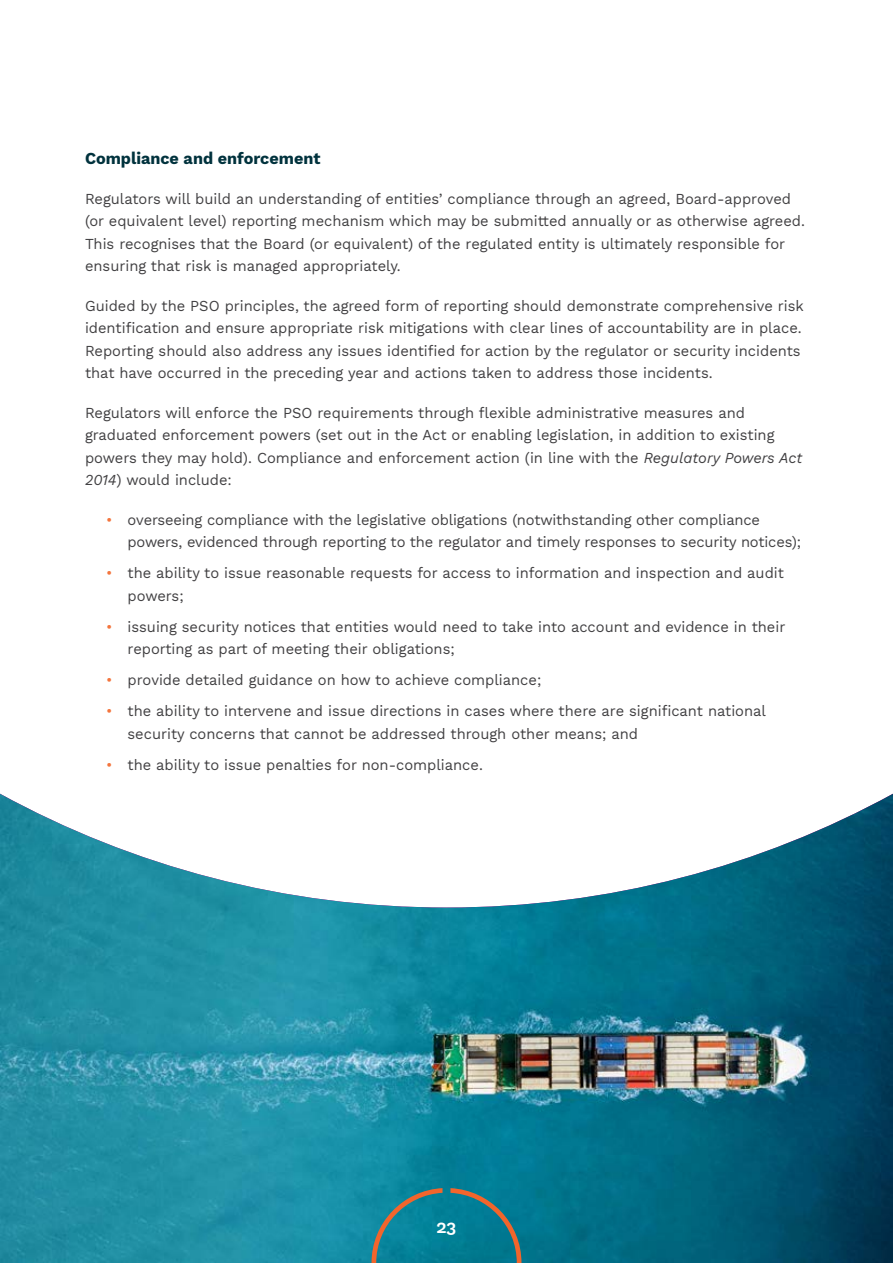
<style>
.page{position:relative;width:893px;height:1263px;background:#fff}
.page>*{position:absolute;margin:0;border:0;box-sizing:border-box;transform-origin:0 0}
.t1{font:600 18px "Work Sans";color:#fff}
.Heading_3{font:700 16.5px "Work Sans";color:#00323d}
.Body{font:15px/22.5px "Work Sans";color:#414042}
.s1{font-style:italic}
.s2{color:#f4753d}
</style>
<div class="page">
<img style="left:0;top:794px;width:893px;height:469px">
<svg style="left:371px;top:1188px;width:150px;height:75px;background:#197d8d"></svg>
<h3 class="Heading_3" style="left:85px;top:146px;width:237px">Compliance and enforcement</h3>
<p class="Body" style="left:85px;top:187px;width:721px">Regulators will build an understanding of entities’ compliance through an agreed, Board-approved (or equivalent level) reporting mechanism which may be submitted annually or as otherwise agreed.<br>This recognises that the Board (or equivalent) of the regulated entity is ultimately responsible for ensuring that risk is managed appropriately.</p>
<p class="Body" style="left:85px;top:294px;width:720px">Guided by the PSO principles, the agreed form of reporting should demonstrate comprehensive risk identification and ensure appropriate risk mitigations with clear lines of accountability are in place.<br>Reporting should also address any issues identified for action by the regulator or security incidents that have occurred in the preceding year and actions taken to address those incidents.</p>
<p class="Body" style="left:85px;top:401px;width:719px">Regulators will enforce the PSO requirements through flexible administrative measures and graduated enforcement powers (set out in the Act or enabling legislation, in addition to existing powers they may hold). Compliance and enforcement action (in line with the <span class="s1">Regulatory Powers Act 2014</span>) would include:</p>
<p class="Body" style="left:128px;top:508px;width:675px;text-indent:-21px"><span class="s2">•</span> overseeing compliance with the legislative obligations (notwithstanding other compliance powers, evidenced through reporting to the regulator and timely responses to security notices);</p>
<p class="Body" style="left:128px;top:561px;width:658px;text-indent:-21px"><span class="s2">•</span> the ability to issue reasonable requests for access to information and inspection and audit powers;</p>
<p class="Body" style="left:128px;top:615px;width:659px;text-indent:-21px"><span class="s2">•</span> issuing security notices that entities would need to take into account and evidence in their reporting as part of meeting their obligations;</p>
<p class="Body" style="left:106px;top:668px;width:437px"><span class="s2">•</span> provide detailed guidance on how to achieve compliance;</p>
<p class="Body" style="left:128px;top:699px;width:640px;text-indent:-21px"><span class="s2">•</span> the ability to intervene and issue directions in cases where there are significant national security concerns that cannot be addressed through other means; and</p>
<p class="Body" style="left:106px;top:753px;width:378px"><span class="s2">•</span> the ability to issue penalties for non-compliance.</p>
<p class="t1" style="left:436px;top:1213px;width:21px">23</p>
</div>
